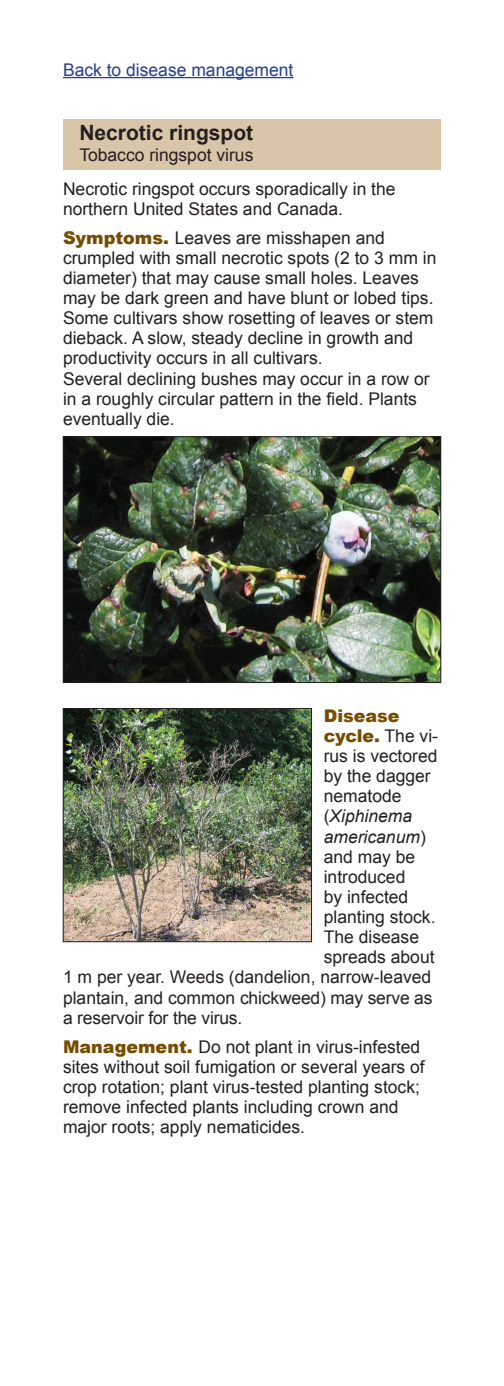
<style>
.page{position:relative;width:504px;height:1386px;background:#fff}
.page>*{position:absolute;margin:0;border:0;box-sizing:border-box;transform-origin:0 0}
.Organism_header{font:700 21px "Arial";color:#231f20}
.Guide_text{font:17.5px/20.1px "Arial";color:#231f20}
.t1{font:17.5px "Arial";color:#253f8e}
.Guide_text-2{font:italic 17.5px "Arial";color:#231f20}
.Organism_header-2{font:17.5px "Arial";color:#231f20}
.Guide_text-3{font:900 17.5px "Arial";color:#754d00}
.s1{font-weight:900;color:#754d00}
.s2{font-weight:400;color:#231f20}
.s3{font-style:normal}
</style>
<div class="page">
<hr style="left:63px;top:77px;width:231px;height:1px;background:#253f8e">
<div style="left:63px;top:119px;width:378px;height:50px;background:#d9c6a8"></div>
<img style="left:65px;top:439px;width:374px;height:242px">
<div style="left:63px;top:437px;width:378px;height:246px;border:1px solid #231f20"></div>
<img style="left:65px;top:710px;width:245px;height:230px">
<div style="left:63px;top:708px;width:249px;height:234px;border:1px solid #231f20"></div>
<p class="t1" style="left:63px;top:58px;width:232px">Back to disease management</p>
<p class="Organism_header" style="left:79px;top:118px;width:175px">Necrotic ringspot</p>
<p class="Organism_header-2" style="left:79px;top:143px;width:176px">Tobacco ringspot virus</p>
<p class="Guide_text" style="left:63px;top:179px;width:334px">Necrotic ringspot occurs sporadically in the northern United States and Canada.</p>
<p class="Guide_text" style="left:63px;top:228px;width:375px"><span class="s1">Symptoms.</span> Leaves are misshapen and crumpled with small necrotic spots (2 to 3 mm in diameter) that may cause small holes. Leaves may be dark green and have blunt or lobed tips.<br>Some cultivars show rosetting of leaves or stem dieback. A slow, steady decline in growth and productivity occurs in all cultivars.</p>
<p class="Guide_text" style="left:63px;top:369px;width:368px">Several declining bushes may occur in a row or in a roughly circular pattern in the field. Plants eventually die.</p>
<p class="Guide_text-3" style="left:324px;top:703px;width:77px">Disease</p>
<p class="Guide_text-3" style="left:324px;top:723px;width:116px">cycle. <span class="s2">The vi-</span></p>
<p class="Guide_text" style="left:324px;top:746px;width:115px">rus is vectored</p>
<p class="Guide_text" style="left:324px;top:766px;width:109px">by the dagger</p>
<p class="Guide_text" style="left:324px;top:786px;width:79px">nematode</p>
<p class="Guide_text-2" style="left:324px;top:805px;width:90px"><span class="s3">(</span>Xiphinema</p>
<p class="Guide_text-2" style="left:324px;top:825px;width:104px">americanum<span class="s3">)</span></p>
<p class="Guide_text" style="left:324px;top:847px;width:93px">and may be</p>
<p class="Guide_text" style="left:324px;top:867px;width:83px">introduced</p>
<p class="Guide_text" style="left:324px;top:887px;width:86px">by infected</p>
<p class="Guide_text" style="left:324px;top:907px;width:113px">planting stock.</p>
<p class="Guide_text" style="left:324px;top:927px;width:97px">The disease</p>
<p class="Guide_text" style="left:324px;top:947px;width:112px">spreads about</p>
<p class="Guide_text" style="left:63px;top:967px;width:370px">1 m per year. Weeds (dandelion, narrow-leaved</p>
<p class="Guide_text" style="left:63px;top:988px;width:371px">plantain, and common chickweed) may serve as</p>
<p class="Guide_text" style="left:63px;top:1008px;width:181px">a reservoir for the virus.</p>
<p class="Guide_text" style="left:63px;top:1037px;width:363px"><span class="s1">Management.</span> Do not plant in virus-infested sites without soil fumigation or several years of crop rotation; plant virus-tested planting stock; remove infected plants including crown and major roots; apply nematicides.</p>
</div>
